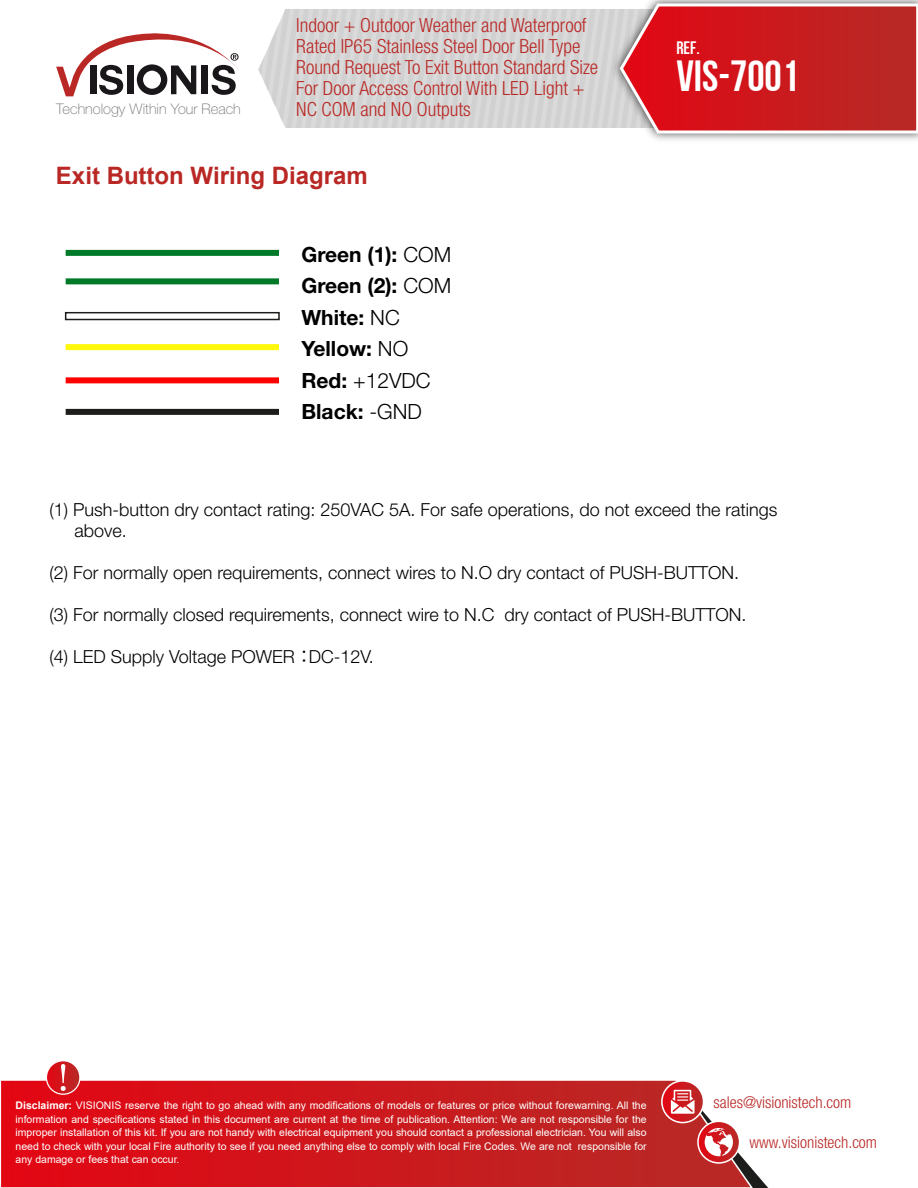
<style>
.page{position:relative;width:918px;height:1188px;background:#fff}
.page>*{position:absolute;margin:0;border:0;box-sizing:border-box;transform-origin:0 0}
.t1{font:43.5px "Bebas Neue";color:#fff}
.t2{font:700 24px "Arial";color:#b92825}
.t3{font:700 21px/31.5px "Helvetica Neue LT Std";color:#000}
.t4{font:300 condensed 19.5px/21px "Helvetica Neue LT Std";color:#b92825}
.t5{font:300 18px/21px "Helvetica Neue LT Std";color:#000}
.t6{font:18px "Bebas Neue";color:#fff}
.t7{font:300 condensed 16.35px "Helvetica Neue LT Std";color:#b92825}
.t8{font:100 14.55px "Helvetica Neue LT Std";color:#706f6f}
.t9{font:10.5px/13.5px "Arial";color:#fff;text-align:justify}
.s1{font-weight:300}
.s2{font-family:"Koz Go Pr 6 N";font-weight:400}
.s3{font-weight:700}
</style>
<div class="page">
<div style="left:66px;top:250px;width:213px;height:6px;background:#007a29"></div>
<div style="left:66px;top:278px;width:213px;height:6px;background:#007a29"></div>
<div style="left:65px;top:312px;width:215px;height:8px;border:2px solid #1d1d1b"></div>
<div style="left:66px;top:344px;width:213px;height:6px;background:#fff80b"></div>
<div style="left:66px;top:377px;width:213px;height:6px;background:#f00"></div>
<div style="left:66px;top:409px;width:213px;height:6px;background:#1d1d1b"></div>
<svg style="left:258px;top:2px;width:660px;height:133px;background:#d48f91"></svg>
<svg style="left:1px;top:1080px;width:753px;height:108px;background:#cf2327"></svg>
<svg style="left:662px;top:1081px;width:42px;height:42px"></svg>
<div style="left:661px;top:1080px;width:43px;height:43px;border:2px solid #fff;border-radius:50%"></div>
<svg style="left:671px;top:1090px;width:24px;height:24px"></svg>
<svg style="left:698px;top:1121px;width:42px;height:42px"></svg>
<div style="left:697px;top:1121px;width:43px;height:43px;border:2px solid #fff;border-radius:50%"></div>
<svg style="left:705px;top:1128px;width:28px;height:28px"></svg>
<svg style="left:46px;top:1061px;width:34px;height:33px"></svg>
<div style="left:46px;top:1060px;width:35px;height:35px;border:1px solid #fff;border-radius:50%"></div>
<svg style="left:61px;top:1064px;width:5px;height:27px"></svg>
<svg style="left:56px;top:33px;width:183px;height:63px"></svg>
<h3 class="t4" style="left:296px;top:14px;width:303px">Indoor + Outdoor Weather and Waterproof Rated IP65 Stainless Steel Door Bell Type Round Request To Exit Button Standard Size For Door Access Control With LED Light +</h3>
<h3 class="t8" style="left:56px;top:100px;width:186px">Technology Within Your Reach</h3>
<h3 class="t4" style="left:296px;top:98px;width:176px">NC COM and NO Outputs</h3>
<h2 class="t2" style="left:56px;top:159px;width:313px">Exit Button Wiring Diagram</h2>
<h3 class="t3" style="left:301px;top:238px;width:151px">Green (1): <span class="s1">COM<br></span>Green (2): <span class="s1">COM<br></span>White: <span class="s1">NC<br></span>Yellow: <span class="s1">NO<br></span>Red: <span class="s1">+12VDC<br></span>Black: <span class="s1">-GND</span></h3>
<h3 class="t6" style="left:676px;top:38px;width:25px">ref.</h3>
<h1 class="t1" style="left:676px;top:52px;width:124px">VIS-7001</h1>
<h3 class="t5" style="left:74px;top:499px;width:705px;text-indent:-25px">(1) Push-button dry contact rating: 250VAC 5A. For safe operations, do not exceed the ratings above.</h3>
<h3 class="t5" style="left:49px;top:562px;width:691px">(2) For normally open requirements, connect wires to N.O dry contact of PUSH-BUTTON.</h3>
<h3 class="t5" style="left:49px;top:604px;width:699px">(3) For normally closed requirements, connect wire to N.C dry contact of PUSH-BUTTON.</h3>
<h3 class="t5" style="left:49px;top:646px;width:326px">(4) LED Supply Voltage POWER <span class="s2">：</span>DC-12V.</h3>
<p class="t9" style="left:16px;top:1099px;width:633px"><span class="s3">Disclaimer:</span> VISIONIS reserve the right to go ahead with any modifications of models or features or price without forewarning. All the information and specifications stated in this document are current at the time of publication. Attention: We are not responsible for the improper installation of this kit. If you are not handy with electrical equipment you should contact a professional electrician. You will also need to check with your local Fire authority to see if you need anything else to comply with local Fire Codes. We are not responsible for any damage or fees that can occur.</p>
<h3 class="t7" style="left:714px;top:1093px;width:139px">sales@visionistech.com</h3>
<h3 class="t7" style="left:750px;top:1133px;width:129px">www.visionistech.com</h3>
</div>
